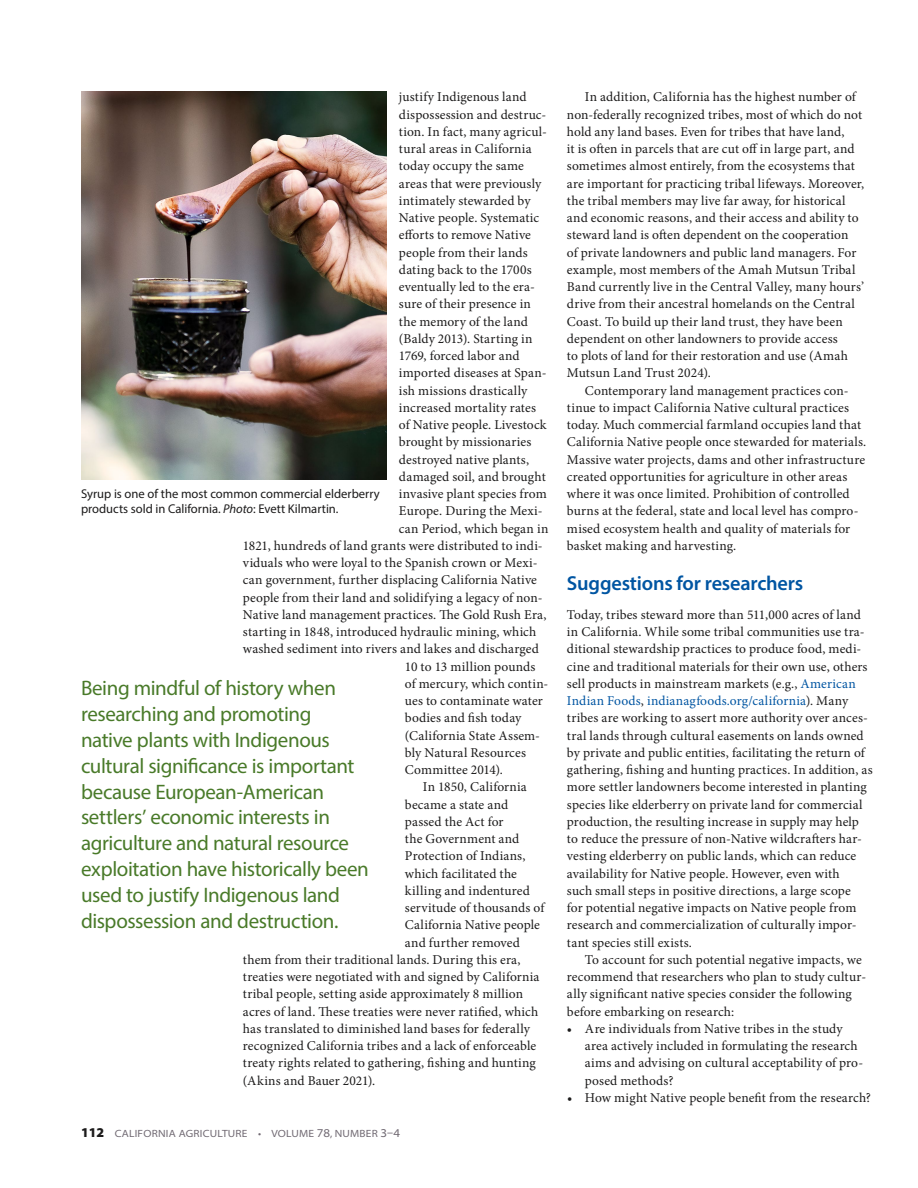
<style>
.page{position:relative;width:918px;height:1188px;background:#fff}
.page>*{position:absolute;margin:0;border:0;box-sizing:border-box;transform-origin:0 0}
.t1{font:21px/25.8px "Myriad Pro";letter-spacing:-.02em;color:#497a29}
.t2{font:600 20.25px "Myriad Pro";letter-spacing:-.01em;color:#0055a2}
.t3{font:13.5px/17.2px "Minion Pro";letter-spacing:.01em;color:#1c1b1b}
.t4{font:12.75px/15px "Myriad Pro";color:#1c1b1b}
.t5{font:semi-expanded 10.5px "Myriad Pro";letter-spacing:.02em;color:#706972}
.s1{font-style:italic}
.s2{font-weight:900;font-stretch:normal;font-size:13.5px;color:#1c1b1b}
.s3{font-size:12px}
.s4{color:#0055a2}
</style>
<div class="page">
<img style="left:81px;top:92px;width:306px;height:387px">
<p class="t3" style="left:399px;top:88px;width:129px">justify Indigenous land</p>
<p class="t3" style="left:399px;top:106px;width:149px">dispossession and destruc-</p>
<p class="t3" style="left:399px;top:123px;width:150px">tion. In fact, many agricul-</p>
<p class="t3" style="left:399px;top:140px;width:134px">tural areas in California</p>
<p class="t3" style="left:399px;top:157px;width:126px">today occupy the same</p>
<p class="t3" style="left:399px;top:175px;width:144px">areas that were previously</p>
<p class="t3" style="left:399px;top:192px;width:133px">intimately stewarded by</p>
<p class="t3" style="left:399px;top:209px;width:142px">Native people. Systematic</p>
<p class="t3" style="left:399px;top:226px;width:133px">efforts to remove Native</p>
<p class="t3" style="left:399px;top:244px;width:130px">people from their lands</p>
<p class="t3" style="left:399px;top:261px;width:134px">dating back to the 1700s</p>
<p class="t3" style="left:399px;top:278px;width:137px">eventually led to the era-</p>
<p class="t3" style="left:399px;top:295px;width:134px">sure of their presence in</p>
<p class="t3" style="left:399px;top:313px;width:130px">the memory of the land</p>
<p class="t3" style="left:399px;top:330px;width:135px">(Baldy 2013). Starting in</p>
<p class="t3" style="left:399px;top:347px;width:122px">1769, forced labor and</p>
<p class="t3" style="left:399px;top:364px;width:149px">imported diseases at Span-</p>
<p class="t3" style="left:399px;top:382px;width:130px">ish missions drastically</p>
<p class="t3" style="left:399px;top:399px;width:139px">increased mortality rates</p>
<p class="t3" style="left:399px;top:416px;width:149px">of Native people. Livestock</p>
<p class="t3" style="left:399px;top:433px;width:134px">brought by missionaries</p>
<p class="t3" style="left:399px;top:451px;width:132px">destroyed native plants,</p>
<p class="t3" style="left:399px;top:468px;width:148px">damaged soil, and brought</p>
<p class="t3" style="left:399px;top:485px;width:149px">invasive plant species from</p>
<p class="t3" style="left:399px;top:502px;width:145px">Europe. During the Mexi-</p>
<p class="t3" style="left:399px;top:520px;width:151px">can Period, which began in</p>
<p class="t3" style="left:243px;top:537px;width:301px">1821, hundreds of land grants were distributed to indi-</p>
<p class="t3" style="left:243px;top:554px;width:296px">viduals who were loyal to the Spanish crown or Mexi-</p>
<p class="t3" style="left:243px;top:571px;width:295px">can government, further displacing California Native</p>
<p class="t3" style="left:243px;top:589px;width:301px">people from their land and solidifying a legacy of non-</p>
<p class="t3" style="left:243px;top:606px;width:305px">Native land management practices. The Gold Rush Era,</p>
<p class="t3" style="left:243px;top:623px;width:295px">starting in 1848, introduced hydraulic mining, which</p>
<p class="t3" style="left:243px;top:640px;width:297px">washed sediment into rivers and lakes and discharged</p>
<p class="t3" style="left:405px;top:658px;width:132px">10 to 13 million pounds</p>
<p class="t3" style="left:405px;top:675px;width:145px">of mercury, which contin-</p>
<p class="t3" style="left:405px;top:692px;width:139px">ues to contaminate water</p>
<p class="t3" style="left:405px;top:709px;width:118px">bodies and fish today</p>
<p class="t3" style="left:405px;top:727px;width:137px">(California State Assem-</p>
<p class="t3" style="left:405px;top:744px;width:123px">bly Natural Resources</p>
<p class="t3" style="left:405px;top:761px;width:99px">Committee 2014).</p>
<p class="t3" style="left:423px;top:778px;width:105px">In 1850, California</p>
<p class="t3" style="left:405px;top:796px;width:105px">became a state and</p>
<p class="t3" style="left:405px;top:813px;width:100px">passed the Act for</p>
<p class="t3" style="left:405px;top:830px;width:116px">the Government and</p>
<p class="t3" style="left:405px;top:848px;width:122px">Protection of Indians,</p>
<p class="t3" style="left:405px;top:865px;width:114px">which facilitated the</p>
<p class="t3" style="left:405px;top:882px;width:126px">killing and indentured</p>
<p class="t3" style="left:405px;top:899px;width:141px">servitude of thousands of</p>
<p class="t3" style="left:405px;top:917px;width:137px">California Native people</p>
<p class="t3" style="left:405px;top:934px;width:116px">and further removed</p>
<p class="t3" style="left:243px;top:951px;width:279px">them from their traditional lands. During this era,</p>
<p class="t3" style="left:243px;top:968px;width:298px">treaties were negotiated with and signed by California</p>
<p class="t3" style="left:243px;top:986px;width:282px">tribal people, setting aside approximately 8 million</p>
<p class="t3" style="left:243px;top:1003px;width:297px">acres of land. These treaties were never ratified, which</p>
<p class="t3" style="left:243px;top:1020px;width:289px">has translated to diminished land bases for federally</p>
<p class="t3" style="left:243px;top:1037px;width:295px">recognized California tribes and a lack of enforceable</p>
<p class="t3" style="left:243px;top:1055px;width:294px">treaty rights related to gathering, fishing and hunting</p>
<p class="t3" style="left:243px;top:1072px;width:134px">(Akins and Bauer 2021).</p>
<p class="t4" style="left:81px;top:486px;width:300px">Syrup is one of the most common commercial elderberry products sold in California. <span class="s1">Photo</span>: Evett Kilmartin.</p>
<p class="t1" style="left:81px;top:675px;width:289px">Being mindful of history when researching and promoting<br>native plants with Indigenous cultural significance is important because European-American settlers’ economic interests in agriculture and natural resource exploitation have historically been used to justify Indigenous land dispossession and destruction.</p>
<p class="t5" style="left:81px;top:1127px;width:321px"><span class="s2">112</span> CALIFORNIA AGRICULTURE • VOLUME <span class="s3">78</span>, NUMBER <span class="s3">3–4</span></p>
<p class="t3" style="left:567px;top:89px;width:299px;text-indent:18px">In addition, California has the highest number of non-federally recognized tribes, most of which do not hold any land bases. Even for tribes that have land,<br>it is often in parcels that are cut off in large part, and sometimes almost entirely, from the ecosystems that are important for practicing tribal lifeways. Moreover, the tribal members may live far away, for historical and economic reasons, and their access and ability to steward land is often dependent on the cooperation<br>of private landowners and public land managers. For example, most members of the Amah Mutsun Tribal Band currently live in the Central Valley, many hours’ drive from their ancestral homelands on the Central Coast. To build up their land trust, they have been dependent on other landowners to provide access<br>to plots of land for their restoration and use (Amah Mutsun Land Trust 2024).</p>
<p class="t3" style="left:567px;top:382px;width:301px;text-indent:18px">Contemporary land management practices con&shy;tinue to impact California Native cultural practices today. Much commercial farmland occupies land that California Native people once stewarded for materials.<br>Massive water projects, dams and other infrastructure created opportunities for agriculture in other areas where it was once limited. Prohibition of controlled burns at the federal, state and local level has compro&shy;mised ecosystem health and quality of materials for basket making and harvesting.</p>
<h2 class="t2" style="left:567px;top:570px;width:238px">Suggestions for researchers</h2>
<p class="t3" style="left:567px;top:606px;width:307px">Today, tribes steward more than 511,000 acres of land in California. While some tribal communities use tra&shy;ditional stewardship practices to produce food, medi&shy;cine and traditional materials for their own use, others sell products in mainstream markets (e.g., <span class="s4">American Indian Foods</span>, <span class="s4">indianagfoods.org/california</span>). Many tribes are working to assert more authority over ances&shy;tral lands through cultural easements on lands owned by private and public entities, facilitating the return of gathering, fishing and hunting practices. In addition, as more settler landowners become interested in planting species like elderberry on private land for commercial production, the resulting increase in supply may help to reduce the pressure of non-Native wildcrafters har&shy;vesting elderberry on public lands, which can reduce availability for Native people. However, even with<br>such small steps in positive directions, a large scope<br>for potential negative impacts on Native people from research and commercialization of culturally impor&shy;tant species still exists.</p>
<p class="t3" style="left:567px;top:951px;width:301px;text-indent:18px">To account for such potential negative impacts, we recommend that researchers who plan to study cultur&shy;ally significant native species consider the following before embarking on research:</p>
<p class="t3" style="left:585px;top:1020px;width:280px;text-indent:-18px">• Are individuals from Native tribes in the study area actively included in formulating the research aims and advising on cultural acceptability of pro&shy;posed methods?</p>
<p class="t3" style="left:567px;top:1089px;width:306px">• How might Native people benefit from the research?</p>
</div>
